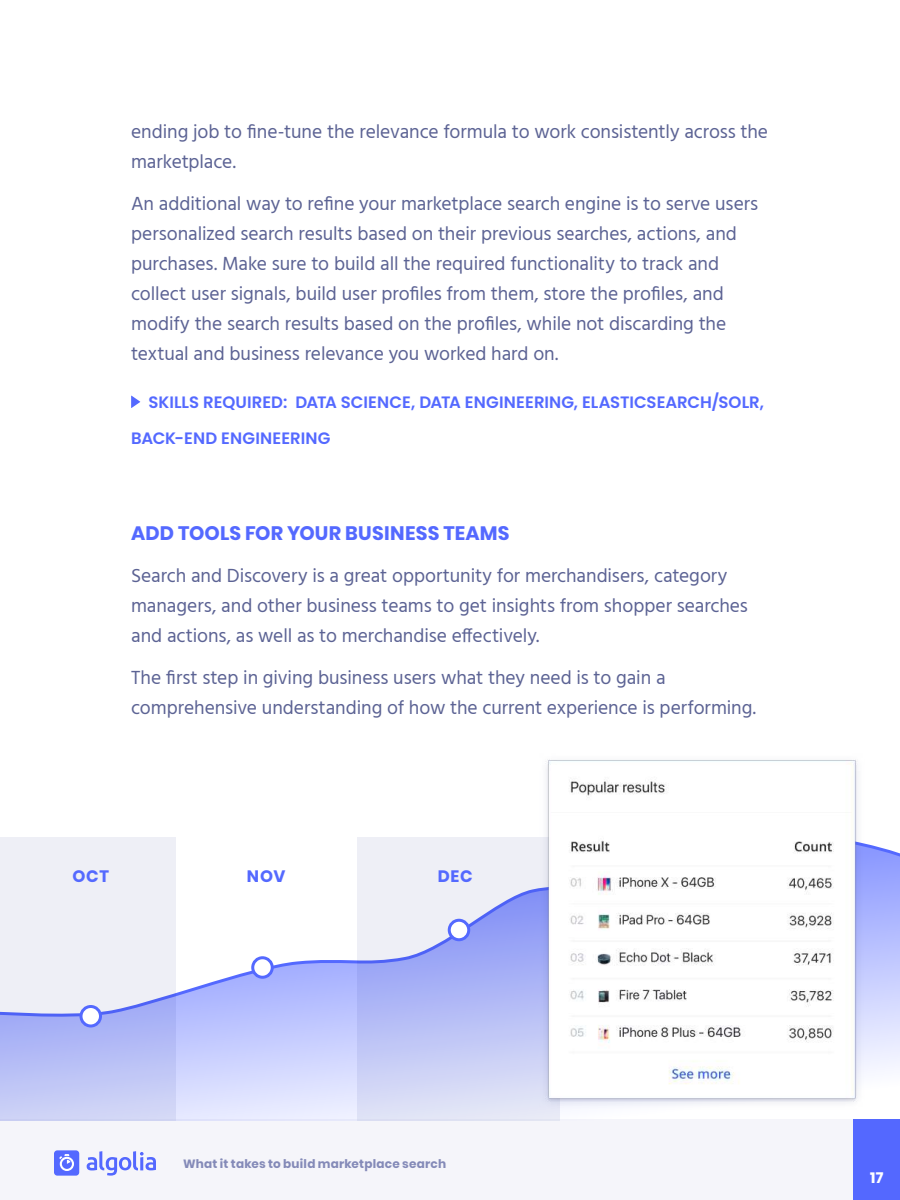
<style>
.page{position:relative;width:900px;height:1200px;background:#fff}
.page>*{position:absolute;margin:0;border:0;box-sizing:border-box;transform-origin:0 0}
.t1{font:19.5px/30px "Hind";letter-spacing:-.005em;color:#5c6394}
.t2{font:700 19.5px "Poppins";letter-spacing:.01em;color:#5469ff}
.t3{font:600 16.5px/36px "Poppins";letter-spacing:.005em;color:#5469ff}
.t4{font:700 16.5px "Poppins";letter-spacing:.045em;color:#5469ff}
.t5{font:700 15px "Poppins";color:#fff}
.t6{font:700 12px "Poppins";letter-spacing:.02em;color:#848ab8}
</style>
<div class="page">
<div style="left:0;top:1119px;width:900px;height:81px;background:#f5f5fa"></div>
<div style="left:54px;top:1150px;width:25px;height:26px;background:#5469ff;border-radius:3px"></div>
<svg style="left:59px;top:1154px;width:15px;height:17px"></svg>
<svg style="left:87px;top:1151px;width:69px;height:25px"></svg>
<div style="left:854px;top:1119px;width:46px;height:81px;background:#5468ff"></div>
<svg style="left:0;top:837px;width:900px;height:283px"></svg>
<svg style="left:131px;top:396px;width:9px;height:12px"></svg>
<div style="left:81px;top:1006px;width:19px;height:20px;background:#fff;border-radius:50%"></div>
<div style="left:80px;top:1005px;width:22px;height:23px;border:3px solid #5469ff;border-radius:50%"></div>
<svg style="left:253px;top:958px;width:19px;height:19px"></svg>
<div style="left:251px;top:956px;width:23px;height:23px;border:3px solid #5469ff;border-radius:50%"></div>
<div style="left:449px;top:920px;width:20px;height:20px;background:#fff;border-radius:50%"></div>
<div style="left:448px;top:919px;width:22px;height:22px;border:3px solid #5469ff;border-radius:50%"></div>
<img style="left:539px;top:759px;width:326px;height:350px">
<p class="t1" style="left:131px;top:118px;width:638px">ending job to fine-tune the relevance formula to work consistently across the marketplace.</p>
<p class="t1" style="left:131px;top:190px;width:629px">An additional way to refine your marketplace search engine is to serve users personalized search results based on their previous searches, actions, and purchases. Make sure to build all the required functionality to track and collect user signals, build user profiles from them, store the profiles, and modify the search results based on the profiles, while not discarding the textual and business relevance you worked hard on.</p>
<p class="t3" style="left:131px;top:384px;width:634px;text-indent:17px">SKILLS REQUIRED: DATA SCIENCE, DATA ENGINEERING, ELASTICSEARCH/SOLR,<br>BACK-END ENGINEERING</p>
<p class="t2" style="left:131px;top:522px;width:380px">ADD TOOLS FOR YOUR BUSINESS TEAMS</p>
<p class="t1" style="left:131px;top:562px;width:618px">Search and Discovery is a great opportunity for merchandisers, category managers, and other business teams to get insights from shopper searches and actions, as well as to merchandise effectively.</p>
<p class="t1" style="left:131px;top:664px;width:626px">The first step in giving business users what they need is to gain a comprehensive understanding of how the current experience is performing.</p>
<p class="t4" style="left:73px;top:867px;width:38px">OCT</p>
<p class="t4" style="left:247px;top:867px;width:40px">NOV</p>
<p class="t4" style="left:438px;top:867px;width:37px">DEC</p>
<p class="t6" style="left:183px;top:1156px;width:264px">What it takes to build marketplace search</p>
<p class="t5" style="left:870px;top:1169px;width:15px">17</p>
</div>
